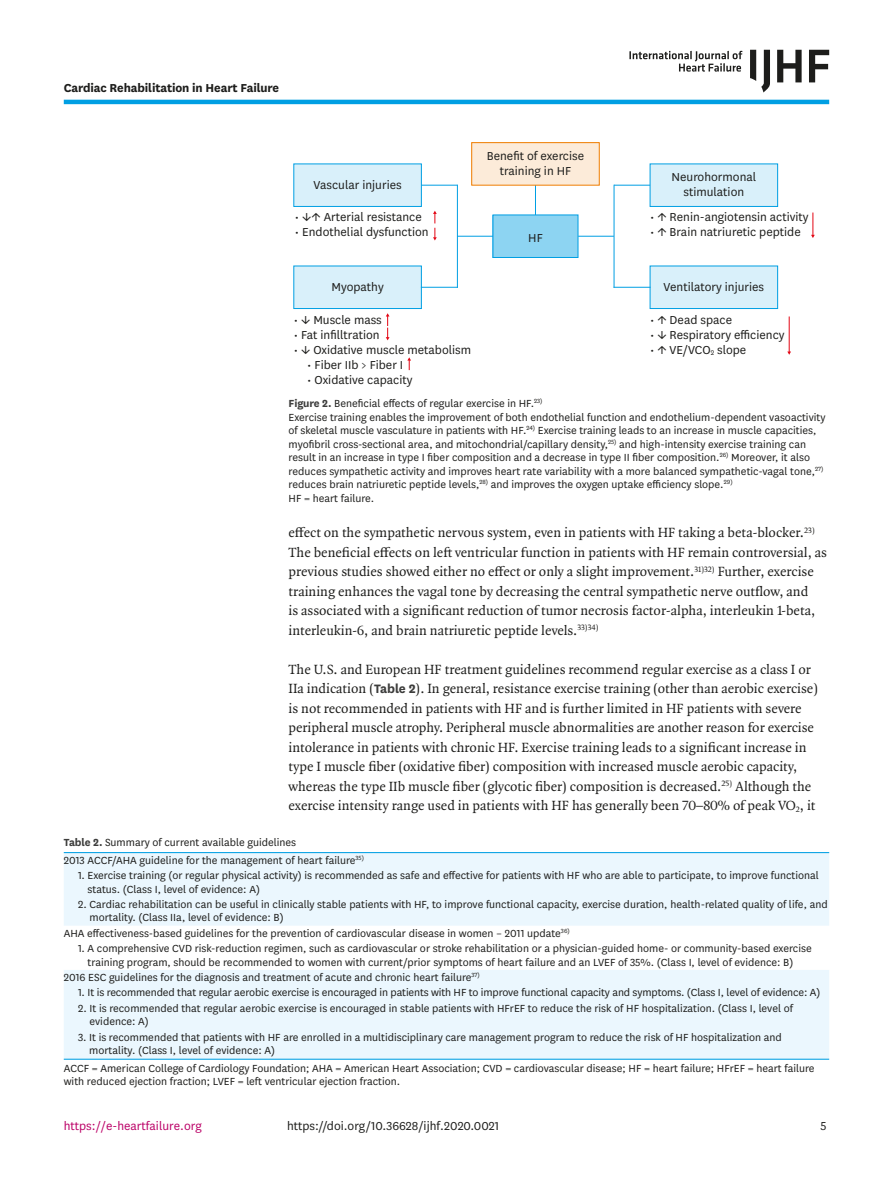
<style>
.page{position:relative;width:893px;height:1191px;background:#fff}
.page>*{position:absolute;margin:0;border:0;box-sizing:border-box;transform-origin:0 0}
.body_p{font:14.25px/19.5px "Quadraat OT";color:#1d1d1b}
.doi_running_footer{font:13.5px/15px "National";color:#1d1d1b;text-align:center}
.alt-title-type{font:700 13.5px "National";letter-spacing:-.01em;color:#1d1d1b}
.t1{font:13.5px "National";color:#bb0067}
.tbody_entry{font:12px/13.5px "National";color:#1d1d1b}
.fig_caption{font:12px/13.5px "National";color:#1d1d1b}
.table-wrap-foot_p_fi{font:12px/13.5px "National";color:#1d1d1b}
.table-wrap_caption{font:12px "National";color:#1d1d1b}
.s1{font-weight:700;color:#3d3d3c}
.s2{font-family:"National";font-weight:700;color:#3d3d3c}
</style>
<div class="page">
<hr style="left:64px;top:100px;width:765px;height:4px;background:#009fe3">
<svg style="left:750px;top:50px;width:79px;height:42px"></svg>
<svg style="left:629px;top:51px;width:113px;height:21px"></svg>
<hr style="left:535px;top:185px;width:1px;height:30px;background:#009fe3">
<div style="left:493px;top:215px;width:85px;height:42px;background:#8dd4f2"></div>
<div style="left:493px;top:214px;width:85px;height:44px;border:1px solid #009fe3"></div>
<div style="left:472px;top:143px;width:127px;height:42px;background:#fcebd9"></div>
<div style="left:471px;top:142px;width:129px;height:43px;border:1px solid #ef7d00"></div>
<div style="left:294px;top:164px;width:127px;height:42px;background:#d9f0fa"></div>
<div style="left:293px;top:163px;width:129px;height:44px;border:1px solid #009fe3"></div>
<div style="left:650px;top:164px;width:128px;height:42px;background:#d9f0fa"></div>
<div style="left:650px;top:163px;width:128px;height:44px;border:1px solid #009fe3"></div>
<div style="left:294px;top:266px;width:127px;height:42px;background:#d9f0fa"></div>
<div style="left:293px;top:266px;width:129px;height:43px;border:1px solid #009fe3"></div>
<div style="left:650px;top:266px;width:128px;height:42px;background:#d9f0fa"></div>
<div style="left:650px;top:266px;width:128px;height:43px;border:1px solid #009fe3"></div>
<svg style="left:433px;top:211px;width:4px;height:29px"></svg>
<hr style="left:789px;top:316px;width:1px;height:36px;background:#e30614">
<svg style="left:787px;top:351px;width:4px;height:4px"></svg>
<svg style="left:811px;top:212px;width:4px;height:26px"></svg>
<svg style="left:407px;top:357px;width:4px;height:13px"></svg>
<svg style="left:386px;top:313px;width:3px;height:27px"></svg>
<hr style="left:457px;top:236px;width:36px;height:1px;background:#009fe3">
<hr style="left:457px;top:185px;width:1px;height:102px;background:#009fe3">
<hr style="left:421px;top:185px;width:36px;height:1px;background:#009fe3">
<hr style="left:421px;top:287px;width:36px;height:1px;background:#009fe3">
<hr style="left:578px;top:236px;width:36px;height:1px;background:#009fe3">
<hr style="left:614px;top:185px;width:1px;height:102px;background:#009fe3">
<hr style="left:614px;top:185px;width:36px;height:1px;background:#009fe3">
<hr style="left:614px;top:287px;width:36px;height:1px;background:#009fe3">
<svg style="left:64px;top:853px;width:765px;height:205px;fill:#ebf7fe"></svg>
<svg style="left:64px;top:1058px;width:14px;height:1px"></svg>
<hr style="left:78px;top:1058px;width:751px;height:1px;background:#009fe3">
<svg style="left:64px;top:852px;width:14px;height:1px"></svg>
<hr style="left:78px;top:852px;width:751px;height:1px;background:#009fe3">
<p class="alt-title-type" style="left:64px;top:78px;width:217px">Cardiac Rehabilitation in Heart Failure</p>
<p class="doi_running_footer" style="left:487px;top:148px;width:99px">Benefit of exercise training in HF</p>
<p class="doi_running_footer" style="left:313px;top:177px;width:90px">Vascular injuries</p>
<p class="doi_running_footer" style="left:671px;top:169px;width:86px">Neurohormonal stimulation</p>
<p class="doi_running_footer" style="left:295px;top:209px;width:128px">• ↓↑ Arterial resistance</p>
<p class="doi_running_footer" style="left:295px;top:224px;width:135px">• Endothelial dysfunction</p>
<p class="doi_running_footer" style="left:528px;top:230px;width:16px">HF</p>
<p class="doi_running_footer" style="left:650px;top:209px;width:160px">• ↑ Renin-angiotensin activity</p>
<p class="doi_running_footer" style="left:650px;top:224px;width:152px">• ↑ Brain natriuretic peptide</p>
<p class="doi_running_footer" style="left:331px;top:279px;width:54px">Myopathy</p>
<p class="doi_running_footer" style="left:663px;top:279px;width:102px">Ventilatory injuries</p>
<p class="doi_running_footer" style="left:294px;top:311px;width:90px">• ↓ Muscle mass</p>
<p class="doi_running_footer" style="left:294px;top:326px;width:87px">• Fat infilltration</p>
<p class="doi_running_footer" style="left:294px;top:341px;width:179px">• ↓ Oxidative muscle metabolism</p>
<p class="doi_running_footer" style="left:307px;top:356px;width:98px">• Fiber IIb &gt; Fiber I</p>
<p class="doi_running_footer" style="left:307px;top:371px;width:107px">• Oxidative capacity</p>
<p class="doi_running_footer" style="left:650px;top:311px;width:84px">• ↑ Dead space</p>
<p class="doi_running_footer" style="left:650px;top:326px;width:136px">• ↓ Respiratory efficiency</p>
<p class="doi_running_footer" style="left:650px;top:341px;width:98px">• ↑ VE/VCO<sub>2</sub> slope</p>
<p class="fig_caption" style="left:289px;top:396px;width:538px"><span class="s1">Figure 2.</span> Beneficial effects of regular exercise in HF.<sup>23)<br></sup>Exercise training enables the improvement of both endothelial function and endothelium-dependent vasoactivity of skeletal muscle vasculature in patients with HF.<sup>24)</sup> Exercise training leads to an increase in muscle capacities, myofibril cross-sectional area, and mitochondrial/capillary density,<sup>25)</sup> and high-intensity exercise training can result in an increase in type I fiber composition and a decrease in type II fiber composition.<sup>26)</sup> Moreover, it also reduces sympathetic activity and improves heart rate variability with a more balanced sympathetic-vagal tone,<sup>27) </sup>reduces brain natriuretic peptide levels,<sup>28)</sup> and improves the oxygen uptake efficiency slope.<sup>29)<br></sup>HF = heart failure.</p>
<p class="body_p" style="left:289px;top:523px;width:540px">effect on the sympathetic nervous system, even in patients with HF taking a beta-blocker.<sup>23)<br></sup>The beneficial effects on left ventricular function in patients with HF remain controversial, as previous studies showed either no effect or only a slight improvement.<sup>31)32)</sup> Further, exercise training enhances the vagal tone by decreasing the central sympathetic nerve outflow, and<br>is associated with a significant reduction of tumor necrosis factor-alpha, interleukin 1-beta, interleukin-6, and brain natriuretic peptide levels.<sup>33)34)</sup></p>
<p class="body_p" style="left:289px;top:659px;width:531px">The U.S. and European HF treatment guidelines recommend regular exercise as a class I or IIa indication (<span class="s2">Table 2</span>). In general, resistance exercise training (other than aerobic exercise) is not recommended in patients with HF and is further limited in HF patients with severe peripheral muscle atrophy. Peripheral muscle abnormalities are another reason for exercise intolerance in patients with chronic HF. Exercise training leads to a significant increase in type I muscle fiber (oxidative fiber) composition with increased muscle aerobic capacity, whereas the type IIb muscle fiber (glycotic fiber) composition is decreased.<sup>25)</sup> Although the exercise intensity range used in patients with HF has generally been 70–80% of peak VO<sub>2</sub>, it</p>
<p class="table-wrap_caption" style="left:64px;top:834px;width:234px"><span class="s1">Table 2.</span> Summary of current available guidelines</p>
<p class="tbody_entry" style="left:64px;top:852px;width:302px">2013 ACCF/AHA guideline for the management of heart failure<sup>35)</sup></p>
<p class="tbody_entry" style="left:88px;top:868px;width:733px;text-indent:-10px">1. Exercise training (or regular physical activity) is recommended as safe and effective for patients with HF who are able to participate, to improve functional status. (Class I, level of evidence: A)</p>
<p class="tbody_entry" style="left:90px;top:897px;width:740px;text-indent:-12px">2. Cardiac rehabilitation can be useful in clinically stable patients with HF, to improve functional capacity, exercise duration, health-related quality of life, and mortality. (Class IIa, level of evidence: B)</p>
<p class="tbody_entry" style="left:64px;top:926px;width:508px">AHA effectiveness-based guidelines for the prevention of cardiovascular disease in women – 2011 update<sup>36)</sup></p>
<p class="tbody_entry" style="left:88px;top:941px;width:726px;text-indent:-10px">1. A comprehensive CVD risk-reduction regimen, such as cardiovascular or stroke rehabilitation or a physician-guided home- or community-based exercise training program, should be recommended to women with current/prior symptoms of heart failure and an LVEF of 35%. (Class I, level of evidence: B)</p>
<p class="tbody_entry" style="left:64px;top:970px;width:418px">2016 ESC guidelines for the diagnosis and treatment of acute and chronic heart failure<sup>37)</sup></p>
<p class="tbody_entry" style="left:78px;top:985px;width:744px">1. It is recommended that regular aerobic exercise is encouraged in patients with HF to improve functional capacity and symptoms. (Class I, level of evidence: A)</p>
<p class="tbody_entry" style="left:90px;top:1000px;width:705px;text-indent:-12px">2. It is recommended that regular aerobic exercise is encouraged in stable patients with HFrEF to reduce the risk of HF hospitalization. (Class I, level of evidence: A)</p>
<p class="tbody_entry" style="left:89px;top:1029px;width:694px;text-indent:-11px">3. It is recommended that patients with HF are enrolled in a multidisciplinary care management program to reduce the risk of HF hospitalization and mortality. (Class I, level of evidence: A)</p>
<p class="table-wrap-foot_p_fi" style="left:64px;top:1060px;width:752px">ACCF = American College of Cardiology Foundation; AHA = American Heart Association; CVD = cardiovascular disease; HF = heart failure; HFrEF = heart failure with reduced ejection fraction; LVEF = left ventricular ejection fraction.</p>
<p class="t1" style="left:64px;top:1116px;width:140px">https://e-heartfailure.org</p>
<p class="doi_running_footer" style="left:287px;top:1117px;width:214px">https://doi.org/10.36628/ijhf.2020.0021</p>
<p class="doi_running_footer" style="left:821px;top:1117px;width:8px">5</p>
</div>
